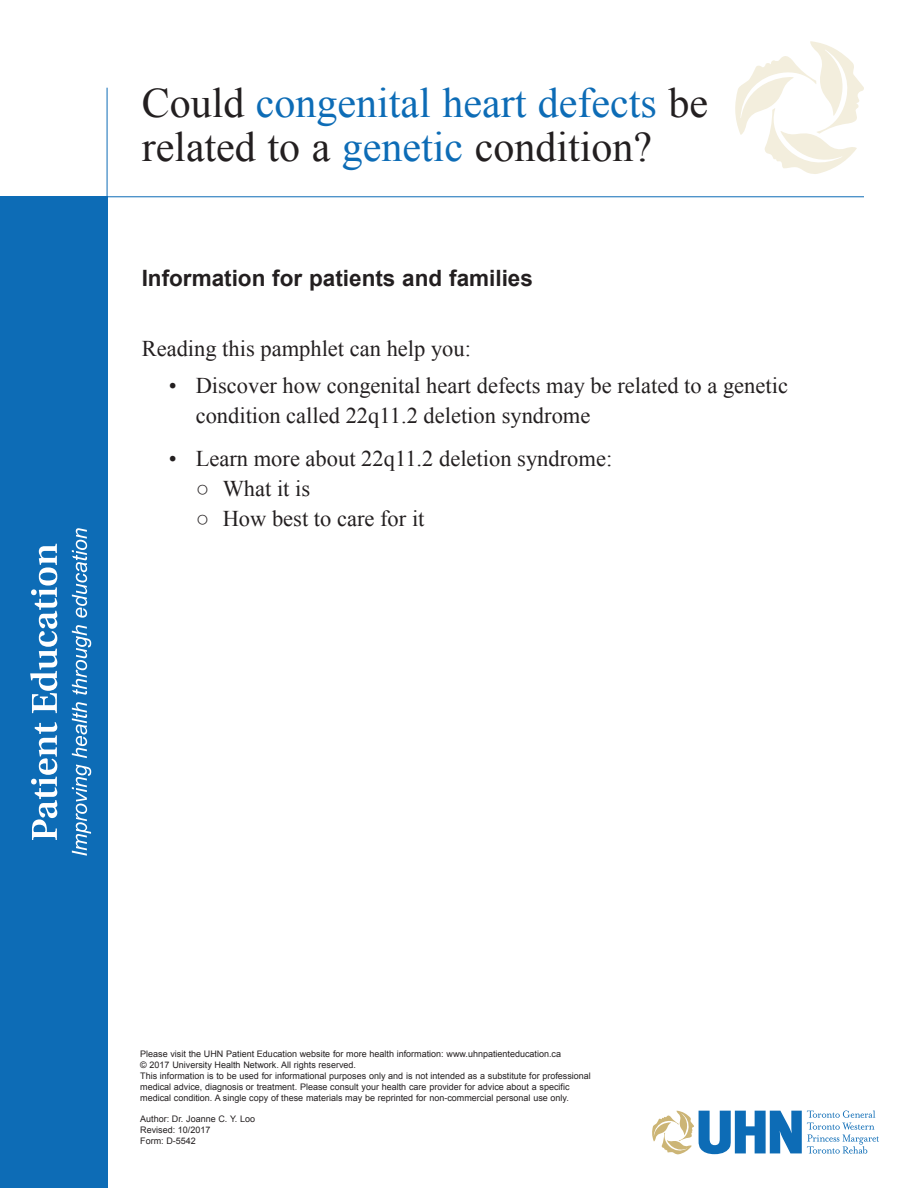
<style>
.page{position:relative;width:918px;height:1188px;background:#fff}
.page>*{position:absolute;margin:0;border:0;box-sizing:border-box;transform-origin:0 0}
.t1{font:42px/43.5px "Times New Roman";color:#0d6cb6}
.Body_text{font:22.5px/30px "Times New Roman";color:#231f20}
.Sub-titles{font:700 22.5px "Arial";color:#231f20}
.Copyright{font:9px/10.8px "Arial";color:#231f20}
.s1{color:#231f20}
</style>
<div class="page">
<div style="left:0;top:196px;width:107px;height:992px;background:#0d6cb6"></div>
<svg style="left:735px;top:41px;width:129px;height:133px"></svg>
<svg style="left:72px;top:528px;width:19px;height:328px"></svg>
<svg style="left:30px;top:544px;width:27px;height:296px"></svg>
<hr style="left:107px;top:88px;width:1px;height:109px;background:#0d6cb6">
<svg style="left:652px;top:1110px;width:227px;height:44px"></svg>
<hr style="left:107px;top:197px;width:757px;height:1px;background:#0d6cb6">
<p class="t1" style="left:142px;top:81px;width:568px"><span class="s1">Could</span> congenital heart defects <span class="s1">be related to a</span> genetic <span class="s1">condition?</span></p>
<p class="Sub-titles" style="left:142px;top:263px;width:393px">Information for patients and families</p>
<p class="Body_text" style="left:142px;top:333px;width:331px">Reading this pamphlet can help you:</p>
<p class="Body_text" style="left:196px;top:370px;width:594px;text-indent:-27px">• Discover how congenital heart defects may be related to a genetic condition called 22q11.2 deletion syndrome</p>
<p class="Body_text" style="left:169px;top:444px;width:445px">• Learn more about 22q11.2 deletion syndrome:</p>
<p class="Body_text" style="left:196px;top:474px;width:116px">○ What it is</p>
<p class="Body_text" style="left:196px;top:504px;width:230px">○ How best to care for it</p>
<p class="Copyright" style="left:140px;top:1049px;width:422px">Please visit the UHN Patient Education website for more health information: www.uhnpatienteducation.ca</p>
<p class="Copyright" style="left:140px;top:1060px;width:217px">© 2017 University Health Network. All rights reserved.</p>
<p class="Copyright" style="left:140px;top:1071px;width:452px">This information is to be used for informational purposes only and is not intended as a substitute for professional medical advice, diagnosis or treatment. Please consult your health care provider for advice about a specific medical condition. A single copy of these materials may be reprinted for non-commercial personal use only.</p>
<p class="Copyright" style="left:140px;top:1114px;width:116px">Author: Dr. Joanne C. Y. Loo</p>
<p class="Copyright" style="left:140px;top:1125px;width:72px">Revised: 10/2017</p>
<p class="Copyright" style="left:140px;top:1135px;width:57px">Form: D-5542</p>
</div>
